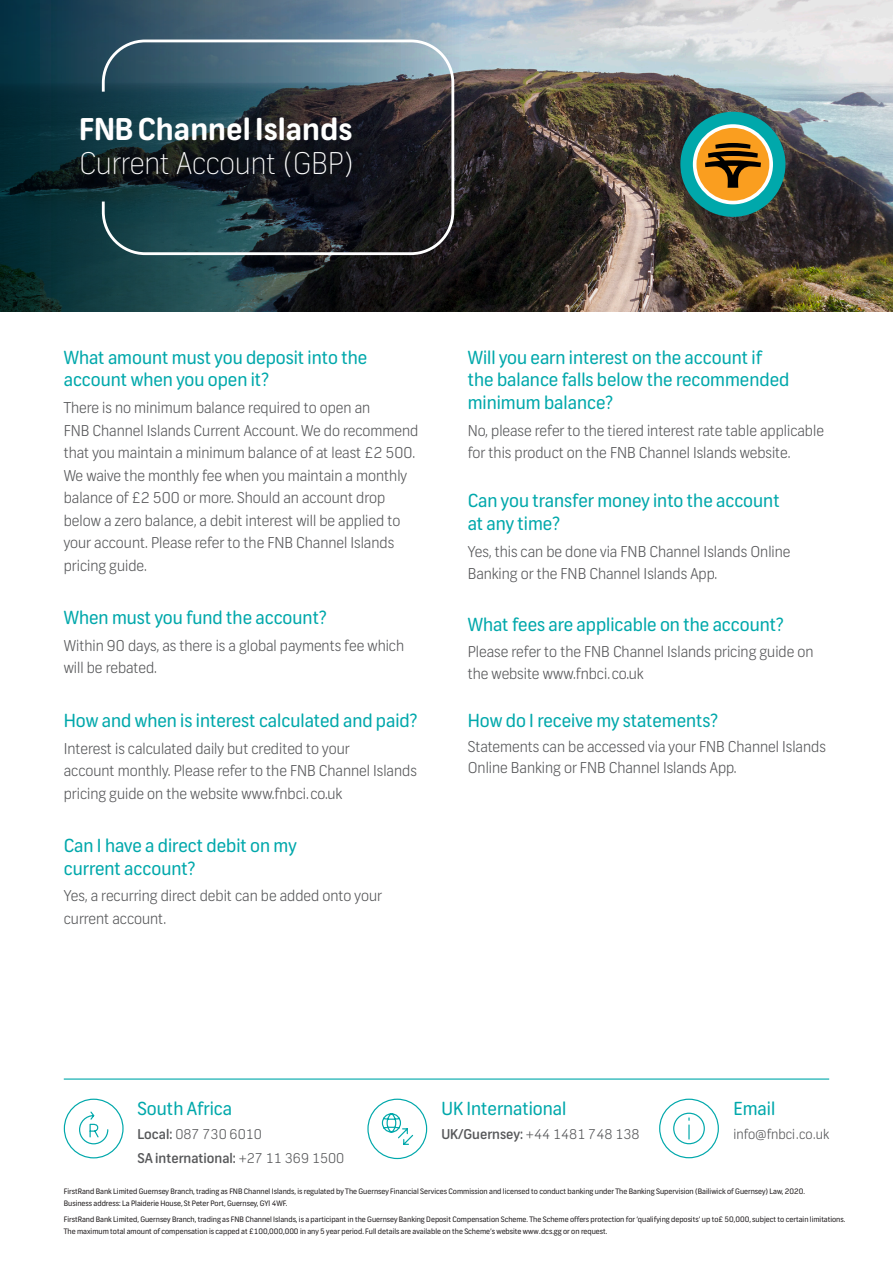
<style>
.page{position:relative;width:893px;height:1263px;background:#fff}
.page>*{position:absolute;margin:0;border:0;box-sizing:border-box;transform-origin:0 0}
.Turq_Headings{font:100 30px/34.5px "FNB Sans";color:#fff}
.Turq_Headings-2{font:18px/22.5px "FNB Sans";color:#00a8ab}
.Bullets{font:18px "FNB Sans";color:#00a8ab}
.Turq_Headings-3{font:300 15px/22.5px "FNB Sans";color:#57585a}
.Bullets-2{font:300 15px/21px "FNB Sans";color:#57585a}
.Bullets-3{font:300 13.5px "FNB Sans";color:#57585a}
.Bullets-4{font:500 13.5px "FNB Sans";color:#57585a}
.Turq_Headings-4{font:7.5px/12px "FNB Sans";color:#231f20}
.s1{font-weight:700}
.s2{font-size:9px;color:#fff}
.s3{font-weight:500}
.s4{font-weight:300}
</style>
<div class="page">
<img style="left:462px;top:0;width:431px;height:312px">
<svg style="left:0;top:0;width:462px;height:312px;background:#263d46"></svg>
<div style="left:680px;top:112px;width:105px;height:105px;background:#00a8ab;border-radius:50%"></div>
<svg style="left:693px;top:124px;width:80px;height:80px"></svg>
<div style="left:102px;top:40px;width:352px;height:215px;border:3px solid #fff;border-radius:42px"></div>
<svg style="left:367px;top:1098px;width:61px;height:62px"></svg>
<svg style="left:659px;top:1098px;width:60px;height:61px"></svg>
<hr style="left:64px;top:1078px;width:765px;height:1px;background:#00a8ab">
<svg style="left:63px;top:1098px;width:61px;height:61px"></svg>
<p class="Turq_Headings" style="left:79px;top:112px;width:276px"><span class="s1">FNB Channel Islands<br></span>Current Account (GBP)</p>
<p class="Turq_Headings-2" style="left:64px;top:346px;width:305px">What amount must you deposit into the account when you open it?</p>
<p class="Turq_Headings-3" style="left:64px;top:396px;width:356px">There is no minimum balance required to open an<br>FNB Channel Islands Current Account. We do recommend that you maintain a minimum balance of at least £2 500.<br>We waive the monthly fee when you maintain a monthly balance of £2 500 or more. Should an account drop below a zero balance, a debit interest will be applied to your account. Please refer to the FNB Channel Islands pricing guide.</p>
<p class="Turq_Headings-2" style="left:64px;top:606px;width:264px">When must you fund the account?</p>
<p class="Turq_Headings-3" style="left:64px;top:634px;width:342px">Within 90 days, as there is a global payments fee which will be rebated.</p>
<p class="Turq_Headings-2" style="left:64px;top:709px;width:355px">How and when is interest calculated and paid?</p>
<p class="Turq_Headings-3" style="left:64px;top:737px;width:355px">Interest is calculated daily but credited to your<br>account monthly. Please refer to the FNB Channel Islands pricing guide on the website www.fnbci.<span class="s2">.</span>co.uk</p>
<p class="Turq_Headings-2" style="left:64px;top:834px;width:234px">Can I have a direct debit on my current account?</p>
<p class="Turq_Headings-3" style="left:64px;top:885px;width:320px">Yes, a recurring direct debit can be added onto your current account.</p>
<p class="Turq_Headings-2" style="left:468px;top:346px;width:323px">Will you earn interest on the account if the balance falls below the recommended minimum balance?</p>
<p class="Turq_Headings-3" style="left:468px;top:419px;width:358px">No, please refer to the tiered interest rate table applicable for this product on the FNB Channel Islands website.</p>
<p class="Turq_Headings-2" style="left:468px;top:490px;width:313px">Can you transfer money into the account at any time?</p>
<p class="Turq_Headings-3" style="left:468px;top:540px;width:324px">Yes, this can be done via FNB Channel Islands Online<br>Banking or the FNB Channel Islands App.</p>
<p class="Turq_Headings-2" style="left:468px;top:614px;width:318px">What fees are applicable on the account?</p>
<p class="Turq_Headings-3" style="left:468px;top:640px;width:347px">Please refer to the FNB Channel Islands pricing guide on the website www.fnbci.<span class="s2">.</span>co.uk</p>
<p class="Bullets" style="left:468px;top:709px;width:252px">How do I receive my statements?</p>
<p class="Bullets-2" style="left:468px;top:736px;width:360px">Statements can be accessed via your FNB Channel Islands<br>Online Banking or FNB Channel Islands App.</p>
<p class="Turq_Headings-2" style="left:138px;top:1097px;width:96px">South Africa</p>
<p class="Bullets-3" style="left:138px;top:1126px;width:126px"><span class="s3">Local:</span> 087 730 6010</p>
<p class="Bullets-4" style="left:138px;top:1149px;width:208px">SA international: <span class="s4">+27 11 369 1500</span></p>
<p class="Turq_Headings-2" style="left:441px;top:1097px;width:126px">UK International</p>
<p class="Bullets-3" style="left:441px;top:1126px;width:200px"><span class="s3">UK/Guernsey:</span> +44 1481 748 138</p>
<p class="Turq_Headings-2" style="left:733px;top:1097px;width:43px">Email</p>
<p class="Bullets-3" style="left:733px;top:1126px;width:97px">info@fnbci.co.uk</p>
<p class="Turq_Headings-4" style="left:64px;top:1185px;width:743px">FirstRand Bank Limited Guernsey Branch, trading as FNB Channel Islands, is regulated by The Guernsey Financial Services Commission and licensed to conduct banking under The Banking Supervision (Bailiwick of Guernsey) Law, 2020.<br>Business address: La Plaiderie House, St Peter Port, Guernsey, GYl 4WF.</p>
<p class="Turq_Headings-4" style="left:64px;top:1213px;width:783px">FirstRand Bank Limited, Guernsey Branch, trading as FNB Channel Islands, is a participant in the Guernsey Banking Deposit Compensation Scheme. The Scheme offers protection for ‘qualifying deposits’ up to£ 50,000, subject to certain limitations.<br>The maximum total amount of compensation is capped at £100,000,000 in any 5 year period. Full details are available on the Scheme’s website www.dcs.gg or on request.</p>
</div>
